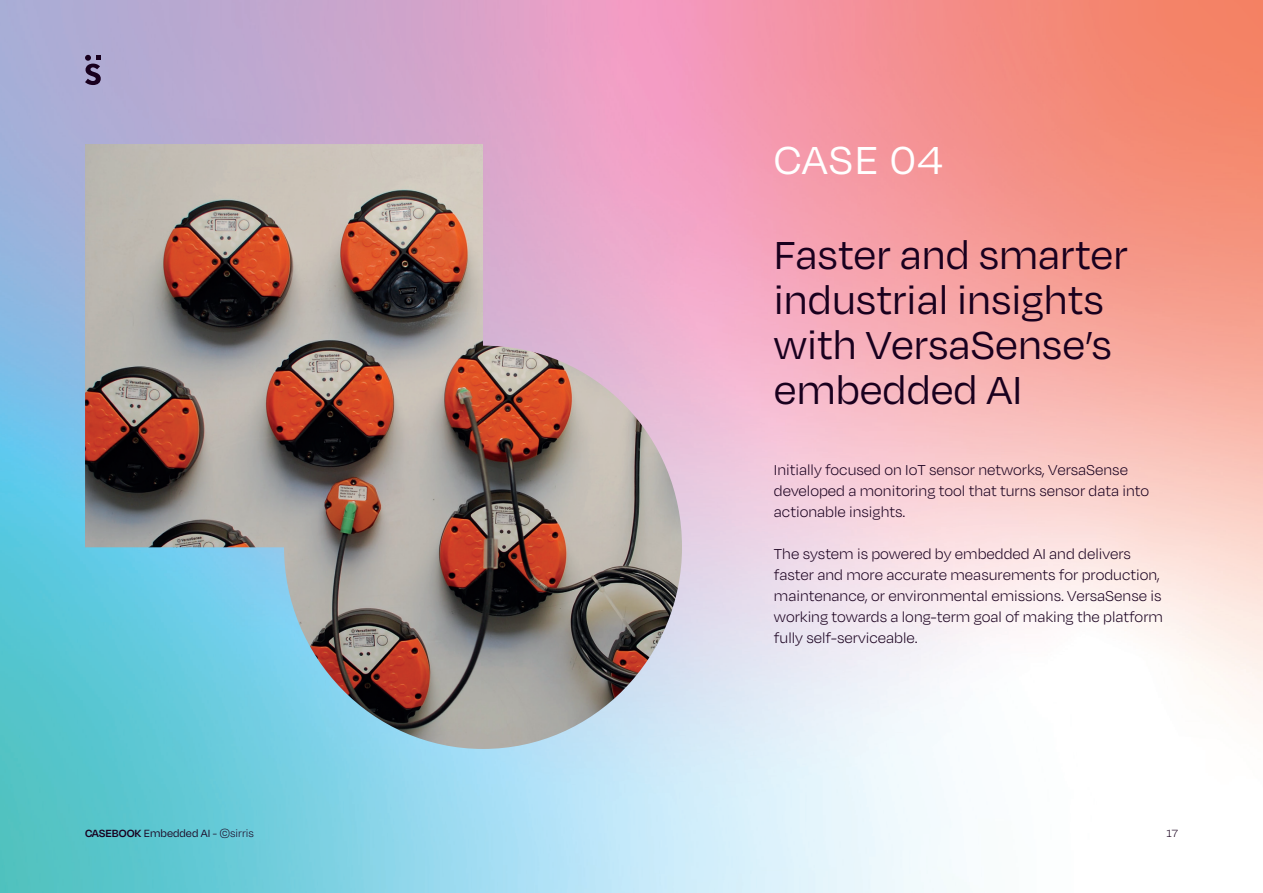
<style>
.page{position:relative;width:1263px;height:893px;background:#fff}
.page>*{position:absolute;margin:0;border:0;box-sizing:border-box;transform-origin:0 0}
.t1{font:45px/45px "Degular";color:#19001e}
.t2{font:45px "Degular";letter-spacing:.02em;color:#fff}
.t3{font:300 16.5px/21px "Degular";color:#19001e}
.t4{font:12px "Degular";color:#19001e}
.t5{font:300 12px "Degular";color:#19001e}
.s1{font-weight:600}
.s2{font-weight:300}
</style>
<div class="page">
<img style="left:0;top:0;width:1104px;height:893px">
<img style="left:1104px;top:0;width:159px;height:703px">
<svg style="left:85px;top:55px;width:16px;height:30px"></svg>
<img style="left:85px;top:144px;width:597px;height:605px">
<h1 class="t2" style="left:774px;top:133px;width:170px">CASE 04</h1>
<h1 class="t1" style="left:774px;top:231px;width:356px">Faster and smarter industrial insights with VersaSense’s embedded AI</h1>
<p class="t3" style="left:774px;top:459px;width:377px">Initially focused on IoT sensor networks, VersaSense developed a monitoring tool that turns sensor data into actionable insights.</p>
<p class="t3" style="left:774px;top:543px;width:391px">The system is powered by embedded AI and delivers faster and more accurate measurements for production, maintenance, or environmental emissions. VersaSense is working towards a long-term goal of making the platform fully self-serviceable.</p>
<p class="t4" style="left:85px;top:826px;width:170px"><span class="s1">CASEBOOK</span> Embedded AI <span class="s2">- ©sirris</span></p>
<p class="t5" style="left:1166px;top:826px;width:13px">17</p>
</div>
